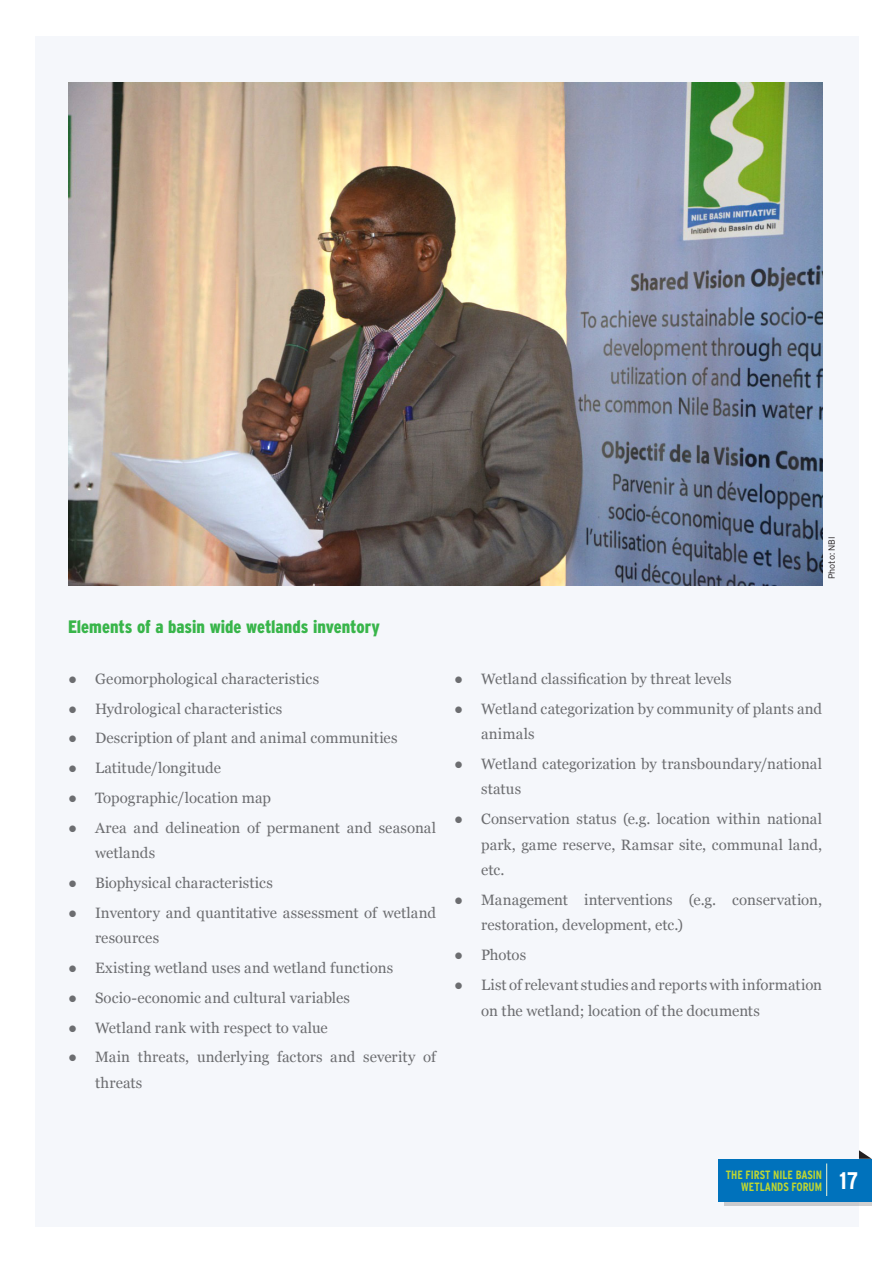
<style>
.page{position:relative;width:893px;height:1263px;background:#fff}
.page>*{position:absolute;margin:0;border:0;box-sizing:border-box;transform-origin:0 0}
.t1{font:700 condensed 24px "Interstate";color:#fff}
.bodu_sub_sub{font:900 condensed 18px "Interstate";color:#38b54a}
.t2{font:15px/25.5px "Georgia";letter-spacing:.005em;color:#6c6d70}
.t3{font:700 condensed 12px/12px "Interstate";color:#bfd630;text-align:right;scale:.96 1}
.photo_credit{font:300 9px "Interstate";color:#231f20}
</style>
<div class="page">
<div style="left:35px;top:36px;width:824px;height:1191px;background:#f5f7fb"></div>
<svg style="left:724px;top:1201px;width:148px;height:4px"></svg>
<div style="left:718px;top:1159px;width:154px;height:42px;background:#0072bc"></div>
<svg style="left:859px;top:1150px;width:13px;height:9px"></svg>
<hr style="left:826px;top:1163px;width:1px;height:33px;background:#eff5d5">
<img style="left:68px;top:83px;width:754px;height:502px">
<p class="bodu_sub_sub" style="left:68px;top:617px;width:313px">Elements of a basin wide wetlands inventory</p>
<p class="t2" style="left:68px;top:666px;width:253px">● Geomorphological characteristics</p>
<p class="t2" style="left:68px;top:696px;width:216px">● Hydrological characteristics</p>
<p class="t2" style="left:68px;top:725px;width:331px">● Description of plant and animal communities</p>
<p class="t2" style="left:68px;top:755px;width:155px">● Latitude/longitude</p>
<p class="t2" style="left:68px;top:785px;width:205px">● Topographic/location map</p>
<p class="t2" style="left:95px;top:815px;width:343px;text-indent:-27px">● Area and delineation of permanent and seasonal wetlands</p>
<p class="t2" style="left:68px;top:870px;width:206px">● Biophysical characteristics</p>
<p class="t2" style="left:95px;top:900px;width:343px;text-indent:-27px">● Inventory and quantitative assessment of wetland resources</p>
<p class="t2" style="left:68px;top:955px;width:327px">● Existing wetland uses and wetland functions</p>
<p class="t2" style="left:68px;top:985px;width:283px">● Socio-economic and cultural variables</p>
<p class="t2" style="left:68px;top:1014px;width:261px">● Wetland rank with respect to value</p>
<p class="t2" style="left:95px;top:1044px;width:343px;text-indent:-27px">● Main threats, underlying factors and severity of threats</p>
<p class="photo_credit" style="left:826px;top:579px;width:44px;rotate:-90deg">Photo: NBI</p>
<p class="t2" style="left:454px;top:666px;width:279px">● Wetland classification by threat levels</p>
<p class="t2" style="left:481px;top:696px;width:343px;text-indent:-27px">● Wetland categorization by community of plants and animals</p>
<p class="t2" style="left:481px;top:751px;width:343px;text-indent:-27px">● Wetland categorization by transboundary/national status</p>
<p class="t2" style="left:481px;top:806px;width:343px;text-align:justify;text-indent:-27px">● Conservation status (e.g. location within national park, game reserve, Ramsar site, communal land, etc.</p>
<p class="t2" style="left:481px;top:887px;width:343px;text-indent:-27px">● Management interventions (e.g. conservation, restoration, development, etc.)</p>
<p class="t2" style="left:454px;top:942px;width:74px">● Photos</p>
<p class="t2" style="left:481px;top:972px;width:343px;text-indent:-27px">● List of relevant studies and reports with information on the wetland; location of the documents</p>
<p class="t3" style="left:726px;top:1168px;width:102px">THE FIRST NILE BASIN<br>WETLANDS FORUM</p>
<h1 class="t1" style="left:839px;top:1167px;width:20px">17</h1>
</div>
